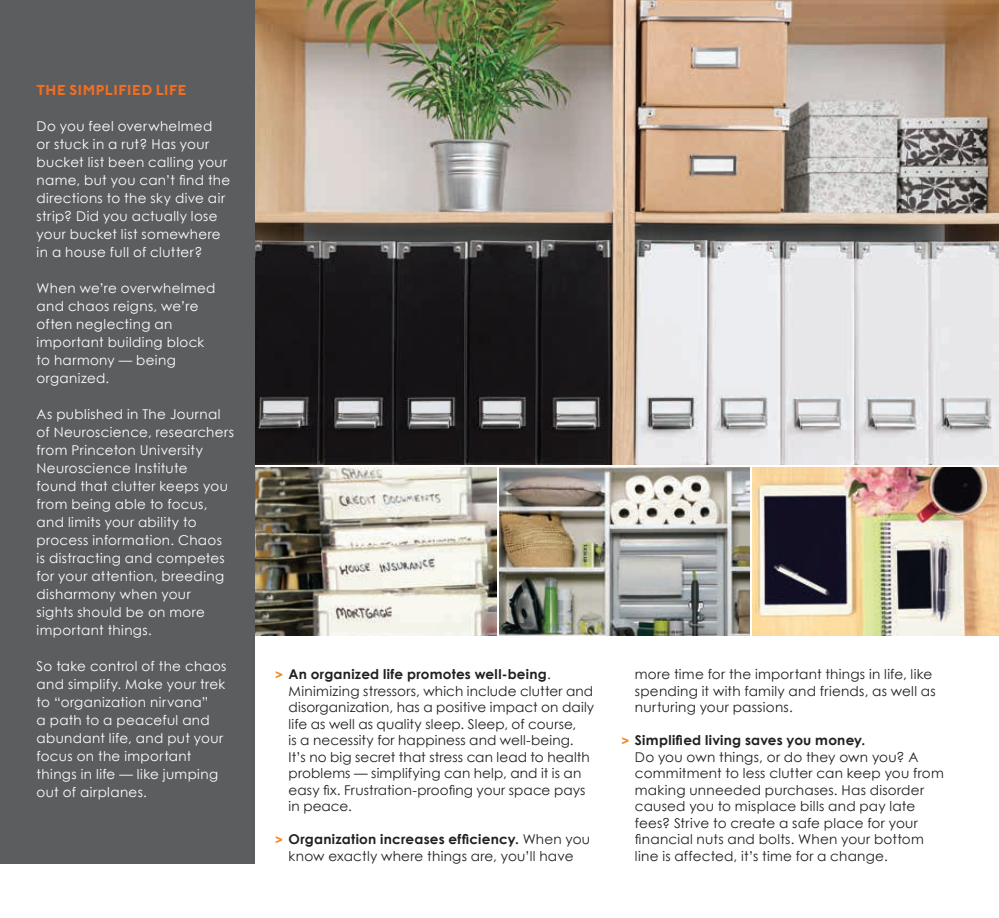
<style>
.page{position:relative;width:999px;height:918px;background:#fff}
.page>*{position:absolute;margin:0;border:0;box-sizing:border-box;transform-origin:0 0}
.t1{font:700 15px "Johnston ITC";letter-spacing:.04em;color:#f36e21}
.t2{font:13.5px/16.5px "Century Gothic";letter-spacing:.015em;color:#231f20}
.t3{font:13.5px/18px "Century Gothic";letter-spacing:.025em;color:#fff}
.s1{font-family:"Johnston ITC";font-weight:700;color:#f28821}
.s2{font-weight:700}
</style>
<div class="page">
<img style="left:500px;top:468px;width:249px;height:167px">
<img style="left:752px;top:468px;width:247px;height:167px">
<img style="left:255px;top:468px;width:241px;height:167px">
<img style="left:255px;top:0;width:744px;height:465px">
<div style="left:0;top:0;width:255px;height:864px;background:#5b5d5f"></div>
<p class="t1" style="left:37px;top:81px;width:151px">THE SIMPLIFIED LIFE</p>
<p class="t3" style="left:37px;top:117px;width:195px">Do you feel overwhelmed<br>or stuck in a rut? Has your bucket list been calling your name, but you can’t find the directions to the sky dive air strip? Did you actually lose your bucket list somewhere in a house full of clutter?</p>
<p class="t3" style="left:37px;top:279px;width:180px">When we’re overwhelmed and chaos reigns, we’re often neglecting an important building block to harmony — being organized.</p>
<p class="t3" style="left:37px;top:405px;width:199px">As published in The Journal of Neuroscience, researchers from Princeton University<br>Neuroscience Institute<br>found that clutter keeps you from being able to focus, and limits your ability to process information. Chaos<br>is distracting and competes for your attention, breeding disharmony when your<br>sights should be on more important things.</p>
<p class="t3" style="left:37px;top:657px;width:191px">So take control of the chaos and simplify. Make your trek to “organization nirvana”<br>a path to a peaceful and abundant life, and put your focus on the important things in life — like jumping out of airplanes.</p>
<p class="t2" style="left:289px;top:666px;width:307px;text-indent:-14px"><span class="s1">&gt;</span> <span class="s2">An organized life promotes well-being</span>.<br>Minimizing stressors, which include clutter and disorganization, has a positive impact on daily life as well as quality sleep. Sleep, of course,<br>is a necessity for happiness and well-being.<br>It’s no big secret that stress can lead to health problems — simplifying can help, and it is an easy fix. Frustration-proofing your space pays in peace.</p>
<p class="t2" style="left:275px;top:831px;width:317px;text-align:center"><span class="s1">&gt;</span> <span class="s2">Organization increases efficiency.</span> When you know exactly where things are, you’ll have</p>
<p class="t2" style="left:635px;top:666px;width:302px">more time for the important things in life, like spending it with family and friends, as well as nurturing your passions.</p>
<p class="t2" style="left:635px;top:732px;width:310px;text-indent:-13px"><span class="s1">&gt;</span> <span class="s2">Simplified living saves you money.<br></span>Do you own things, or do they own you? A commitment to less clutter can keep you from making unneeded purchases. Has disorder caused you to misplace bills and pay late fees? Strive to create a safe place for your financial nuts and bolts. When your bottom line is affected, it’s time for a change.</p>
</div>
